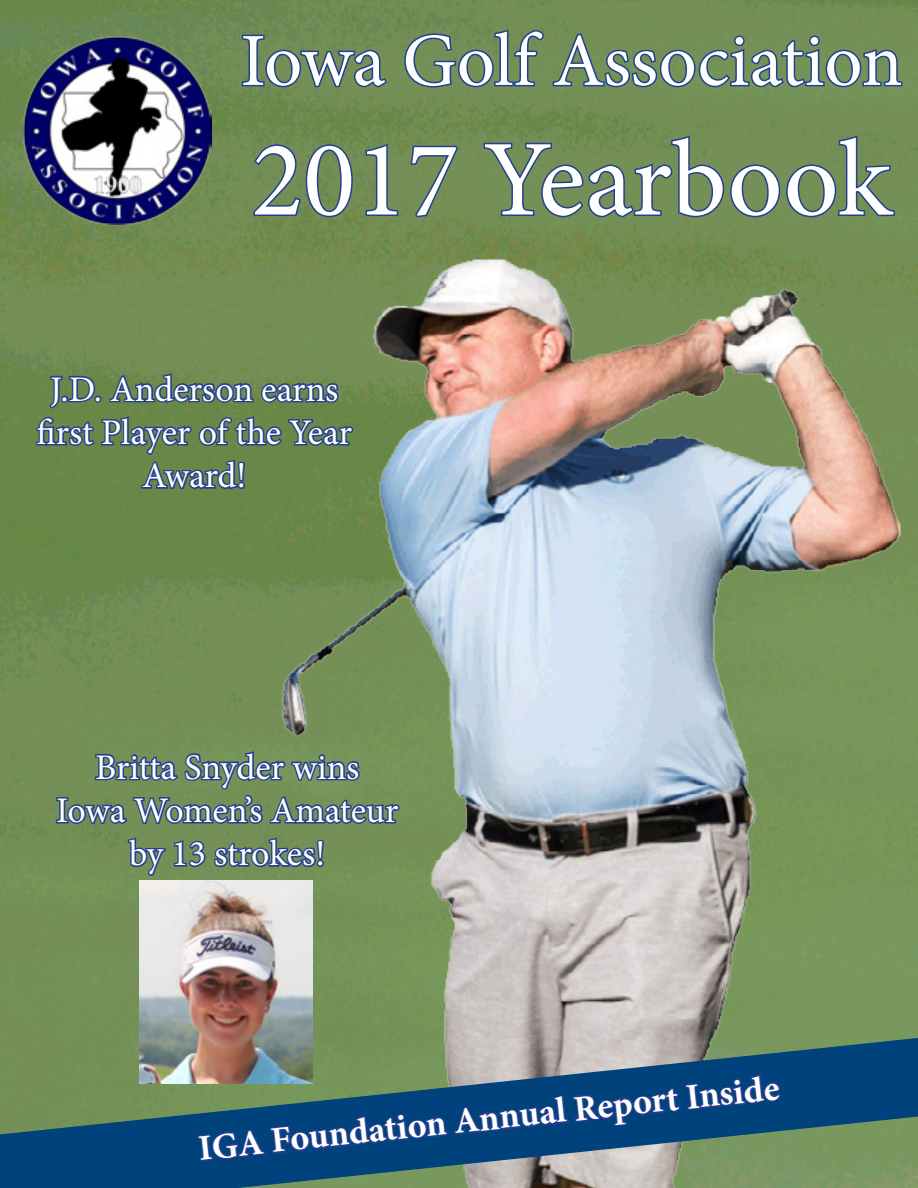
<style>
.page{position:relative;width:918px;height:1188px;background:#fff}
.page>*{position:absolute;margin:0;border:0;box-sizing:border-box;transform-origin:0 0}
.t1{font:108px "Minion Pro";color:#fff}
.t2{font:75px "Minion Pro";color:#fff}
.t3{font:36px/43.2px "Minion Pro";letter-spacing:-.005em;color:#fff;text-align:center}
.t4{font:700 36px "Minion Pro";color:#fff}
</style>
<div class="page">
<img style="left:0;top:0;width:918px;height:1038px">
<svg style="left:240px;top:33px;width:149px;height:56px;background:#5b7765"></svg>
<svg style="left:403px;top:27px;width:501px;height:62px;background:#5e7b64"></svg>
<svg style="left:252px;top:143px;width:18px;height:76px"></svg>
<img style="left:24px;top:37px;width:188px;height:188px">
<img style="left:140px;top:880px;width:130px;height:158px">
<svg style="left:34px;top:363px;width:236px;height:140px;background:#597758"></svg>
<svg style="left:54px;top:749px;width:216px;height:128px;background:#5e7a65"></svg>
<img style="left:270px;top:129px;width:646px;height:909px">
<svg style="left:0;top:1038px;width:918px;height:150px;background:#537872"></svg>
<svg style="left:196px;top:1054px;width:587px;height:123px;background:#3c657f"></svg>
<h2 class="t2" style="left:240px;top:11px;width:664px">Iowa Golf Association</h2>
<h1 class="t1" style="left:252px;top:108px;width:642px">2017 Yearbook</h1>
<p class="t3" style="left:37px;top:368px;width:317px">J.D. Anderson earns first Player of the Year<br>Award!</p>
<p class="t3" style="left:56px;top:746px;width:344px">Britta Snyder wins<br>Iowa Women’s Amateur by 13 strokes!</p>
<p class="t4" style="left:196px;top:1123px;width:585px;rotate:-6deg">IGA Foundation Annual Report Inside</p>
</div>
